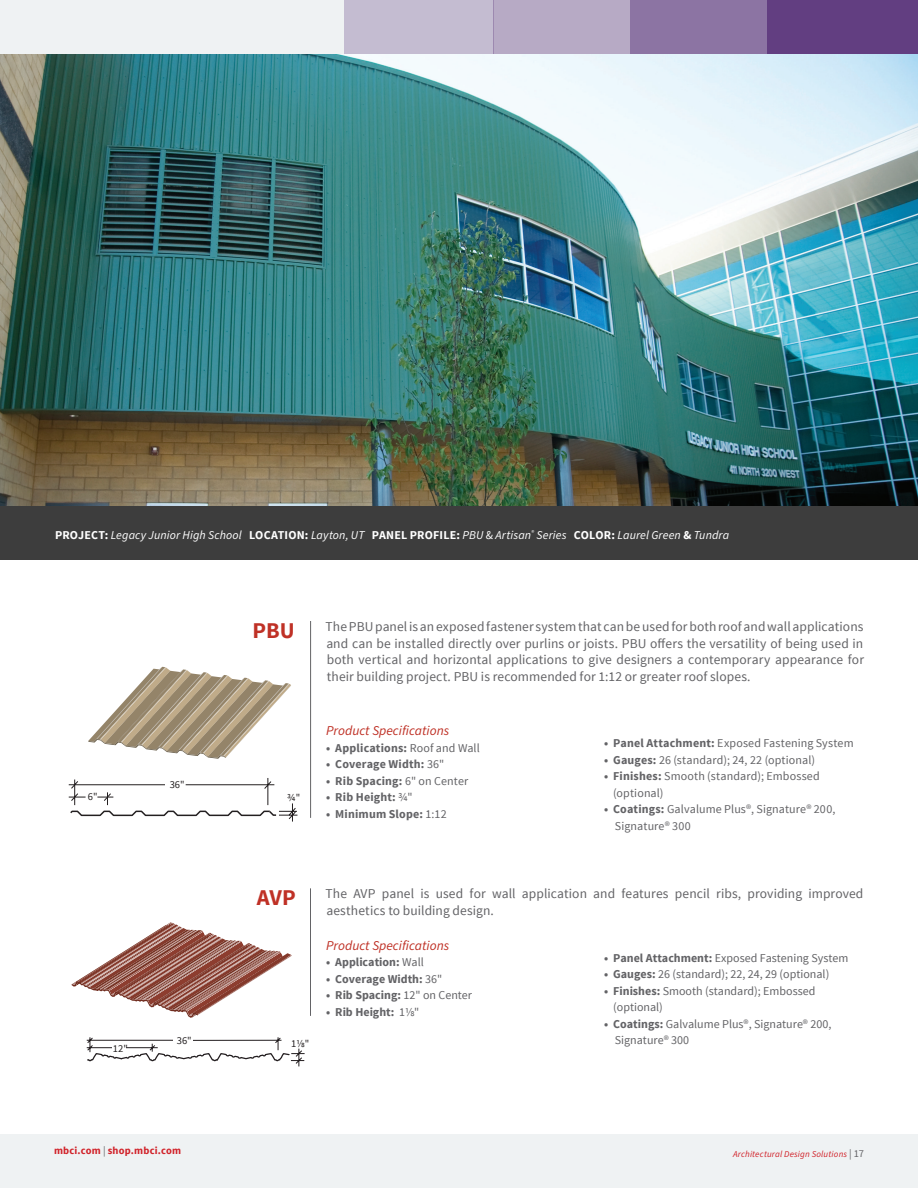
<style>
.page{position:relative;width:918px;height:1188px;background:#fff}
.page>*{position:absolute;margin:0;border:0;box-sizing:border-box;transform-origin:0 0}
.t1{font:700 22.5px "Source Sans Pro";color:#bf3126}
.t2{font:13.5px/16.5px "Source Sans Pro";letter-spacing:.005em;color:#636366}
.t3{font:italic 13.5px "Source Sans Pro";color:#bf3126}
.t4{font:12px/16.5px "Source Sans Pro";color:#636366}
.t5{font:700 12px "Source Sans Pro";letter-spacing:.01em;color:#636366}
.t6{font:italic 12px "Source Sans Pro";letter-spacing:.01em;color:#fff}
.t7{font:700 10.5px "Source Sans Pro";letter-spacing:.02em;color:#d1232a}
.t8{font:10.5px "Source Sans Pro";color:#231f20}
.t9{font:italic 9px "Source Sans Pro";letter-spacing:.015em;color:#d1232a}
.s1{font-weight:700;font-style:normal}
.s2{font-style:normal}
.s3{font-weight:400}
.s4{font-weight:700}
.s5{font-weight:400;color:#636366}
.s6{font-style:normal;font-size:10.5px;color:#636366}
</style>
<div class="page">
<div style="left:0;top:0;width:918px;height:54px;background:#eff2f3"></div>
<div style="left:0;top:1134px;width:918px;height:54px;background:#eff2f3"></div>
<img style="left:0;top:54px;width:918px;height:452px">
<hr style="left:310px;top:888px;width:1px;height:128px;background:#636366">
<svg style="left:72px;top:922px;width:220px;height:96px"></svg>
<hr style="left:310px;top:621px;width:1px;height:197px;background:#636366">
<svg style="left:88px;top:667px;width:203px;height:92px"></svg>
<svg style="left:86px;top:1037px;width:219px;height:30px"></svg>
<svg style="left:69px;top:778px;width:229px;height:44px"></svg>
<div style="left:166px;top:780px;width:19px;height:8px;background:#fff"></div>
<div style="left:86px;top:793px;width:10px;height:14px;background:#fff"></div>
<div style="left:283px;top:793px;width:19px;height:9px;background:#fff"></div>
<div style="left:173px;top:1036px;width:19px;height:13px;background:#fff"></div>
<div style="left:112px;top:1044px;width:14px;height:9px;background:#fff"></div>
<div style="left:289px;top:1039px;width:20px;height:9px;background:#fff"></div>
<div style="left:0;top:506px;width:918px;height:54px;background:#3d3d3d"></div>
<div style="left:767px;top:0;width:151px;height:54px;background:#623e81"></div>
<div style="left:630px;top:0;width:137px;height:54px;background:#8c74a3"></div>
<div style="left:493px;top:0;width:137px;height:54px;background:#b7aac5"></div>
<div style="left:344px;top:0;width:149px;height:54px;background:#c4bcd1"></div>
<p class="t6" style="left:55px;top:527px;width:676px"><span class="s1">PROJECT:</span> Legacy Junior High School <span class="s1">LOCATION:</span> Layton, UT <span class="s1">PANEL PROFILE:</span> PBU <span class="s2">&amp;</span> Artisan<sup>®</sup> Series <span class="s1">COLOR:</span> Laurel Green <span class="s1">&amp;</span> Tundra</p>
<p class="t1" style="left:253px;top:616px;width:44px">PBU</p>
<p class="t2" style="left:326px;top:619px;width:540px;text-align:justify">The PBU panel is an exposed fastener system that can be used for both roof and wall applications and can be installed directly over purlins or joists. PBU offers the versatility of being used in both vertical and horizontal applications to give designers a contemporary appearance for their building project. PBU is recommended for 1:12 or greater roof slopes.</p>
<p class="t8" style="left:170px;top:778px;width:16px">36"</p>
<p class="t8" style="left:88px;top:791px;width:11px">6"</p>
<p class="t8" style="left:287px;top:791px;width:14px">¾"</p>
<p class="t3" style="left:326px;top:722px;width:125px">Product Specifications</p>
<p class="t5" style="left:326px;top:740px;width:155px">• Applications: <span class="s3">Roof and Wall</span></p>
<p class="t5" style="left:326px;top:757px;width:120px">• Coverage Width: <span class="s3">36"</span></p>
<p class="t5" style="left:326px;top:773px;width:144px">• Rib Spacing: <span class="s3">6" on Center</span></p>
<p class="t5" style="left:326px;top:790px;width:88px">• Rib Height: <span class="s3">¾"</span></p>
<p class="t5" style="left:326px;top:806px;width:122px">• Minimum Slope: <span class="s3">1:12</span></p>
<p class="t4" style="left:604px;top:735px;width:251px"><span class="s4">• Panel Attachment:</span> Exposed Fastening System</p>
<p class="t4" style="left:604px;top:752px;width:213px"><span class="s4">• Gauges:</span> 26 (standard); 24, 22 (optional)</p>
<p class="t4" style="left:613px;top:768px;width:208px;text-indent:-9px"><span class="s4">• Finishes:</span> Smooth (standard); Embossed (optional)</p>
<p class="t4" style="left:604px;top:801px;width:233px"><span class="s4">• Coatings:</span> Galvalume Plus®, Signature® 200,</p>
<p class="t4" style="left:615px;top:818px;width:78px">Signature® 300</p>
<p class="t8" style="left:113px;top:1042px;width:16px">12"</p>
<p class="t8" style="left:177px;top:1034px;width:16px">36"</p>
<p class="t1" style="left:257px;top:883px;width:40px">AVP</p>
<p class="t2" style="left:326px;top:886px;width:539px">The AVP panel is used for wall application and features pencil ribs, providing improved aesthetics to building design.</p>
<p class="t3" style="left:326px;top:936px;width:125px">Product Specifications</p>
<p class="t5" style="left:326px;top:955px;width:99px">• Application: <span class="s3">Wall</span></p>
<p class="t5" style="left:326px;top:971px;width:118px">• Coverage Width: <span class="s3">36"</span></p>
<p class="t5" style="left:326px;top:988px;width:147px">• Rib Spacing: <span class="s3">12" on Center</span></p>
<p class="t5" style="left:326px;top:1004px;width:95px">• Rib Height: <span class="s3">1⅛"</span></p>
<p class="t4" style="left:604px;top:950px;width:246px"><span class="s4">• Panel Attachment:</span> Exposed Fastening System</p>
<p class="t4" style="left:604px;top:966px;width:227px"><span class="s4">• Gauges:</span> 26 (standard); 22, 24, 29 (optional)</p>
<p class="t4" style="left:613px;top:983px;width:204px;text-indent:-9px"><span class="s4">• Finishes:</span> Smooth (standard); Embossed (optional)</p>
<p class="t4" style="left:604px;top:1016px;width:229px"><span class="s4">• Coatings:</span> Galvalume Plus®, Signature® 200,</p>
<p class="t4" style="left:615px;top:1032px;width:76px">Signature® 300</p>
<p class="t8" style="left:291px;top:1037px;width:20px">1⅛"</p>
<p class="t7" style="left:54px;top:1144px;width:129px">mbci.com <span class="s5">|</span> shop.mbci.com</p>
<p class="t9" style="left:733px;top:1148px;width:132px">Architectural Design Solutions <span class="s6">| 17</span></p>
</div>
